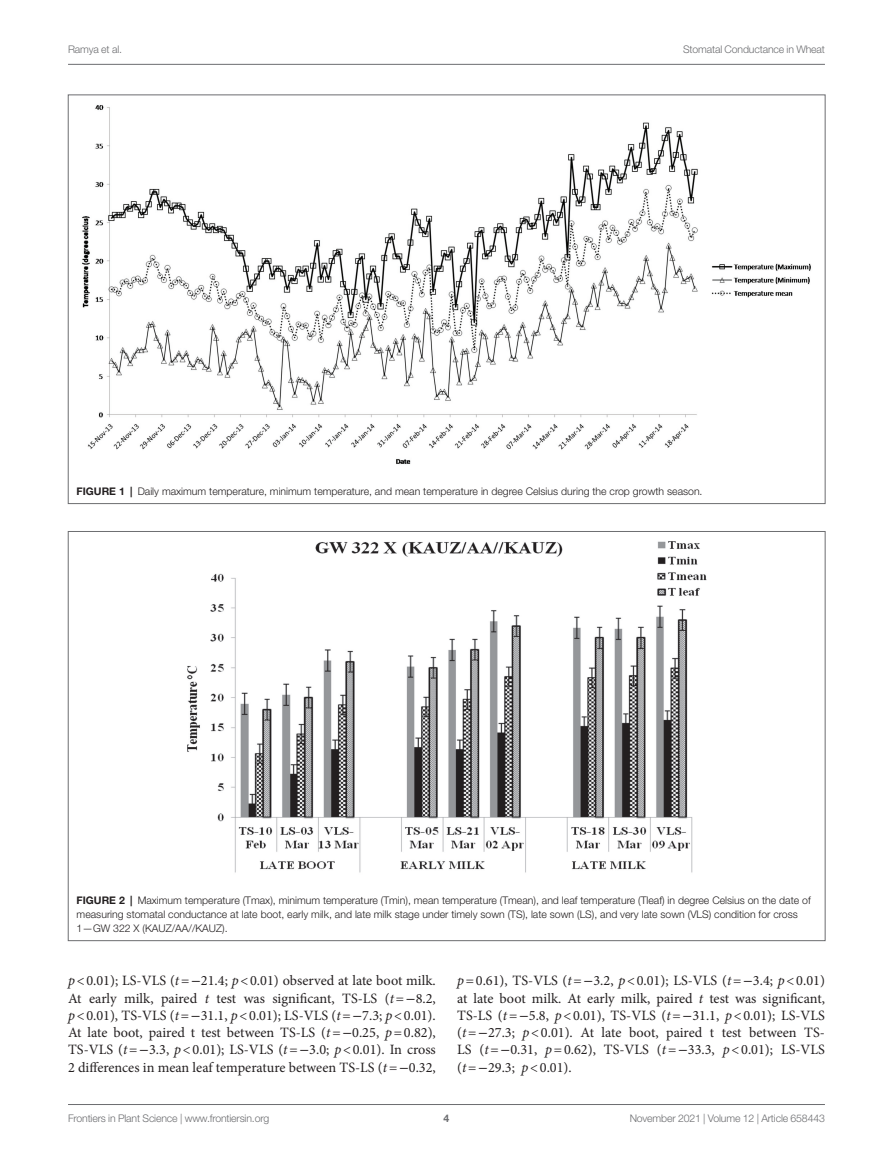
<style>
.page{position:relative;width:893px;height:1170px;background:#fff}
.page>*{position:absolute;margin:0;border:0;box-sizing:border-box;transform-origin:0 0}
.TEXT_FLUSH{font:14.25px/17.2px "Minion Pro";color:#231f20;text-align:justify}
.FIG_LEG{font:300 10.5px/14.2px "Helvetica Neue LT Std";color:#231f20}
.t1{font:300 10.5px "Helvetica Neue LT Std";letter-spacing:-.015em;color:#6c6d70}
.t2{font:700 10.5px "Helvetica Neue LT Std";color:#6c6d70}
.s1{font-weight:700}
.s2{font-style:italic}
.s3{font-family:"STIX General"}
</style>
<div class="page">
<hr style="left:68px;top:64px;width:757px;height:1px;background:#6c6d70">
<hr style="left:68px;top:1104px;width:757px;height:1px;background:#6c6d70">
<img style="left:187px;top:541px;width:520px;height:332px">
<img style="left:82px;top:105px;width:729px;height:359px">
<p class="t1" style="left:68px;top:42px;width:56px">Ramya et al.</p>
<p class="t1" style="left:683px;top:42px;width:143px">Stomatal Conductance in Wheat</p>
<p class="FIG_LEG" style="left:77px;top:484px;width:627px"><span class="s1">FIGURE 1 |</span> Daily maximum temperature, minimum temperature, and mean temperature in degree Celsius during the crop growth season.</p>
<p class="FIG_LEG" style="left:77px;top:892px;width:736px"><span class="s1">FIGURE 2 |</span> Maximum temperature (Tmax), minimum temperature (Tmin), mean temperature (Tmean), and leaf temperature (Tleaf) in degree Celsius on the date of measuring stomatal conductance at late boot, early milk, and late milk stage under timely sown (TS), late sown (LS), and very late sown (VLS) condition for cross<br>1—GW 322 X (KAUZ/AA//KAUZ).</p>
<p class="TEXT_FLUSH" style="left:68px;top:972px;width:369px"><span class="s2">p</span>&lt;0.01); LS-VLS (<span class="s2">t</span>=<span class="s3">−</span>21.4; <span class="s2">p</span>&lt;0.01) observed at late boot milk.<br>At early milk, paired <span class="s2">t</span> test was significant, TS-LS (<span class="s2">t</span>=<span class="s3">−</span>8.2, <span class="s2">p</span>&lt;0.01), TS-VLS (<span class="s2">t</span>=<span class="s3">−</span>31.1, <span class="s2">p</span>&lt;0.01); LS-VLS (<span class="s2">t</span>=<span class="s3">−</span>7.3; <span class="s2">p</span>&lt;0.01).<br>At late boot, paired t test between TS-LS (<span class="s2">t</span>=<span class="s3">−</span>0.25, <span class="s2">p</span>=0.82), TS-VLS (<span class="s2">t</span>=<span class="s3">−</span>3.3, <span class="s2">p</span>&lt;0.01); LS-VLS (<span class="s2">t</span>=<span class="s3">−</span>3.0; <span class="s2">p</span>&lt;0.01). In cross 2 differences in mean leaf temperature between TS-LS (<span class="s2">t</span>=<span class="s3">−</span>0.32,</p>
<p class="TEXT_FLUSH" style="left:457px;top:972px;width:369px"><span class="s2">p</span>=0.61), TS-VLS (<span class="s2">t</span>=<span class="s3">−</span>3.2, <span class="s2">p</span>&lt;0.01); LS-VLS (<span class="s2">t</span>=<span class="s3">−</span>3.4; <span class="s2">p</span>&lt;0.01) at late boot milk. At early milk, paired <span class="s2">t</span> test was significant, TS-LS (<span class="s2">t</span>=<span class="s3">−</span>5.8, <span class="s2">p</span>&lt;0.01), TS-VLS (<span class="s2">t</span>=<span class="s3">−</span>31.1, <span class="s2">p</span>&lt;0.01); LS-VLS (<span class="s2">t</span>=<span class="s3">−</span>27.3; <span class="s2">p</span>&lt;0.01). At late boot, paired t test between TS-LS (<span class="s2">t</span>=<span class="s3">−</span>0.31, <span class="s2">p</span>=0.62), TS-VLS (<span class="s2">t</span>=<span class="s3">−</span>33.3, <span class="s2">p</span>&lt;0.01); LS-VLS (<span class="s2">t</span>=<span class="s3">−</span>29.3; <span class="s2">p</span>&lt;0.01).</p>
<p class="t1" style="left:68px;top:1111px;width:203px">Frontiers in Plant Science | www.frontiersin.org</p>
<p class="t2" style="left:444px;top:1111px;width:7px">4</p>
<p class="t1" style="left:630px;top:1111px;width:197px">November 2021 | Volume 12 | Article 658443</p>
</div>
